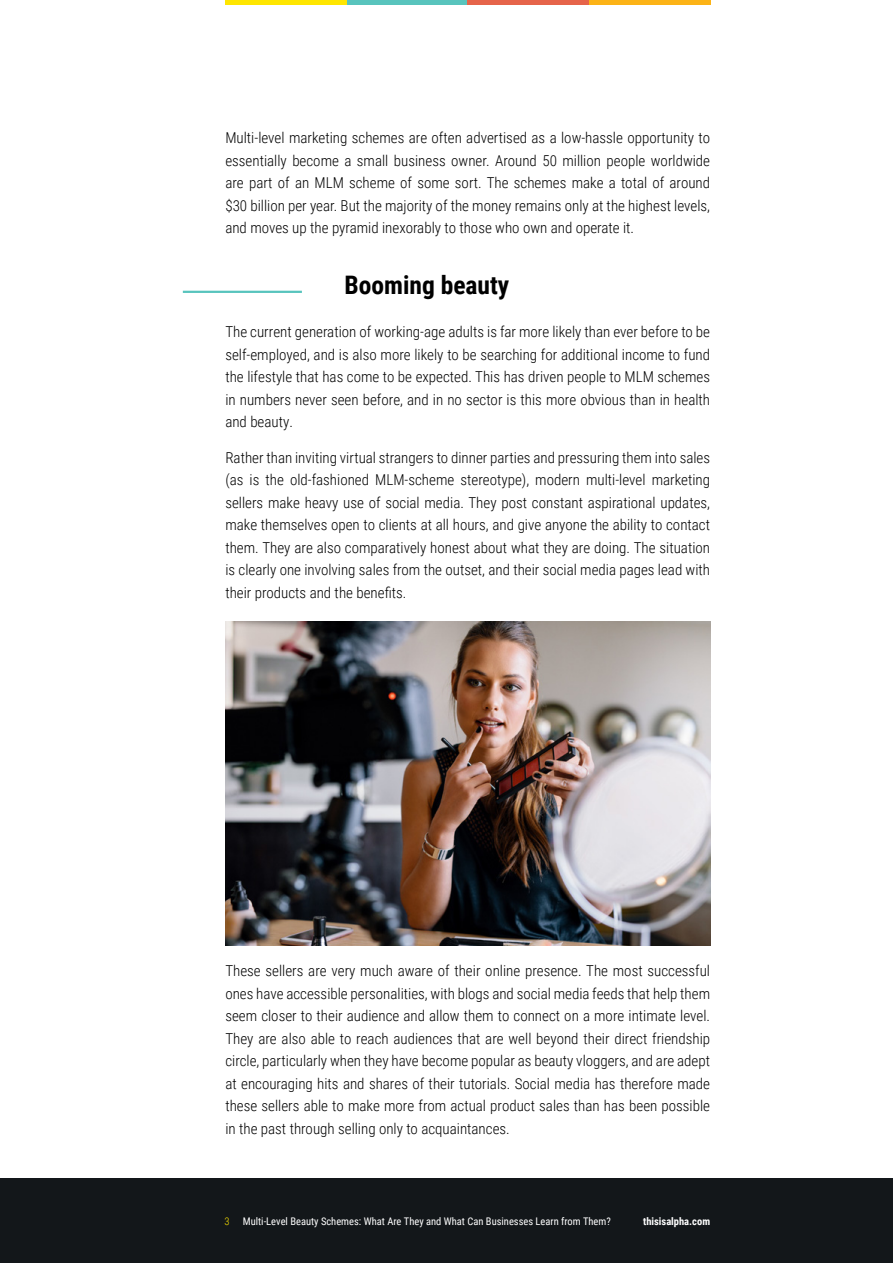
<style>
.page{position:relative;width:893px;height:1263px;background:#fff}
.page>*{position:absolute;margin:0;border:0;box-sizing:border-box;transform-origin:0 0}
.Heading{font:700 25.5px "Roboto Condensed";color:#000}
.Body{font:300 15px/22.5px "Roboto Condensed";color:#000;text-align:justify}
.t1{font:10.5px "Roboto Condensed";color:#fff}
.t2{font:700 10.5px "Roboto Condensed";color:#fff}
.t3{font:300 10.5px "Roboto Condensed";color:#ffe600}
</style>
<div class="page">
<hr style="left:183px;top:291px;width:119px;height:2px;background:#58c4bd">
<img style="left:225px;top:622px;width:485px;height:323px">
<div style="left:0;top:1178px;width:893px;height:85px;background:#13171a"></div>
<hr style="left:346px;top:0;width:122px;height:4px;background:#58c4bd">
<hr style="left:468px;top:0;width:121px;height:4px;background:#e6644a">
<hr style="left:225px;top:0;width:122px;height:4px;background:#ffe600">
<hr style="left:589px;top:0;width:121px;height:4px;background:#fcb316">
<p class="Body" style="left:225px;top:126px;width:486px">Multi-level marketing schemes are often advertised as a low-hassle opportunity to essentially become a small business owner. Around 50 million people worldwide are part of an MLM scheme of some sort. The schemes make a total of around $30 billion per year. But the majority of the money remains only at the highest levels, and moves up the pyramid inexorably to those who own and operate it.</p>
<p class="Heading" style="left:344px;top:267px;width:166px">Booming beauty</p>
<p class="Body" style="left:225px;top:320px;width:486px">The current generation of working-age adults is far more likely than ever before to be self‑employed, and is also more likely to be searching for additional income to fund the lifestyle that has come to be expected. This has driven people to MLM schemes in numbers never seen before, and in no sector is this more obvious than in health and beauty.</p>
<p class="Body" style="left:225px;top:446px;width:486px">Rather than inviting virtual strangers to dinner parties and pressuring them into sales (as is the old-fashioned MLM-scheme stereotype), modern multi-level marketing sellers make heavy use of social media. They post constant aspirational updates, make themselves open to clients at all hours, and give anyone the ability to contact them. They are also comparatively honest about what they are doing. The situation is clearly one involving sales from the outset, and their social media pages lead with their products and the benefits.</p>
<p class="Body" style="left:225px;top:959px;width:486px">These sellers are very much aware of their online presence. The most successful ones have accessible personalities, with blogs and social media feeds that help them seem closer to their audience and allow them to connect on a more intimate level.<br>They are also able to reach audiences that are well beyond their direct friendship circle, particularly when they have become popular as beauty vloggers, and are adept at encouraging hits and shares of their tutorials. Social media has therefore made these sellers able to make more from actual product sales than has been possible in the past through selling only to acquaintances.</p>
<p class="t3" style="left:225px;top:1214px;width:7px">3</p>
<p class="t1" style="left:243px;top:1214px;width:369px">Multi-Level Beauty Schemes: What Are They and What Can Businesses Learn from Them?</p>
<p class="t2" style="left:643px;top:1214px;width:69px">thisisalpha.com</p>
</div>
